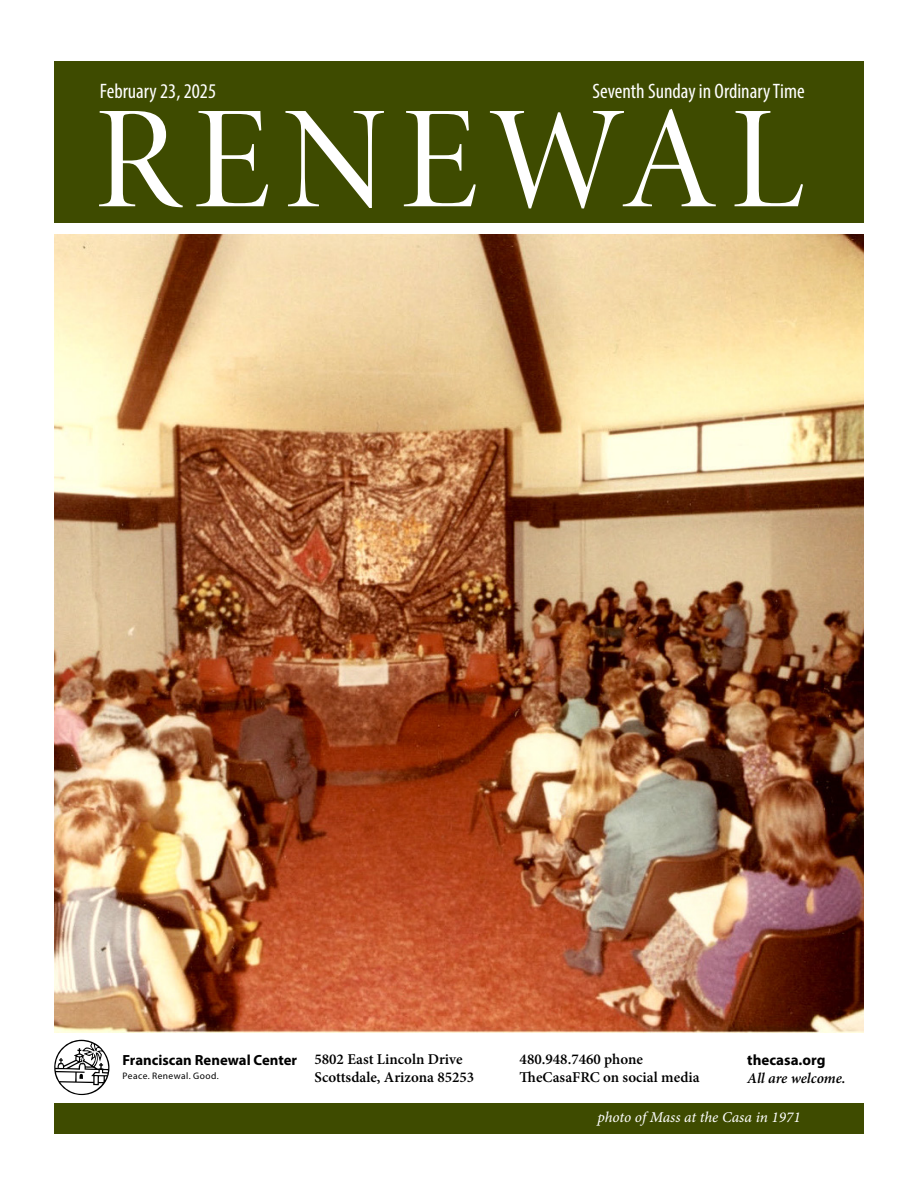
<style>
.page{position:relative;width:918px;height:1188px;background:#fff}
.page>*{position:absolute;margin:0;border:0;box-sizing:border-box;transform-origin:0 0}
.t1{font:147px "Minion Pro Disp";letter-spacing:.085em;color:#fff}
.t2{font:condensed 21px "Myriad Pro";color:#fff}
.t3{font:600 15px/18px "Minion Pro";color:#000}
.t4{font:15px "Minion Pro It Capt";letter-spacing:-.005em;color:#fff}
.t5{font:italic 600 15px "Minion Pro";letter-spacing:-.005em;color:#000}
.t6{font:700 15px "Myriad Pro";color:#000}
.t7{font:700 14.7px "Myriad Pro";color:#000}
.t8{font:9.45px "Myriad";letter-spacing:.05em;color:#000}
.s1{font-family:"Minion Pro";font-weight:600;font-size:15px}
</style>
<div class="page">
<div style="left:54px;top:61px;width:810px;height:162px;background:#3e4b00"></div>
<div style="left:54px;top:1103px;width:810px;height:31px;background:#3e4b00"></div>
<img style="left:54px;top:234px;width:810px;height:799px">
<svg style="left:54px;top:1040px;width:56px;height:55px"></svg>
<h2 class="t2" style="left:100px;top:78px;width:118px">February 23, 2025</h2>
<h2 class="t2" style="left:593px;top:78px;width:214px">Seventh Sunday in Ordinary Time</h2>
<h1 class="t1" style="left:94px;top:70px;width:712px">RENEWAL</h1>
<p class="t7" style="left:122px;top:1050px;width:342px">Franciscan Renewal Center <span class="s1">5802 East Lincoln Drive</span></p>
<p class="t3" style="left:314px;top:1068px;width:161px">Scottsdale, Arizona 85253</p>
<p class="t8" style="left:123px;top:1071px;width:98px">Peace. Renewal. Good.</p>
<p class="t3" style="left:520px;top:1050px;width:182px">480.948.7460 phone<br>TheCasaFRC on social media</p>
<p class="t6" style="left:747px;top:1050px;width:80px">thecasa.org</p>
<p class="t5" style="left:747px;top:1067px;width:100px">All are welcome.</p>
<p class="t4" style="left:597px;top:1106px;width:205px">photo of Mass at the Casa in 1971</p>
</div>
